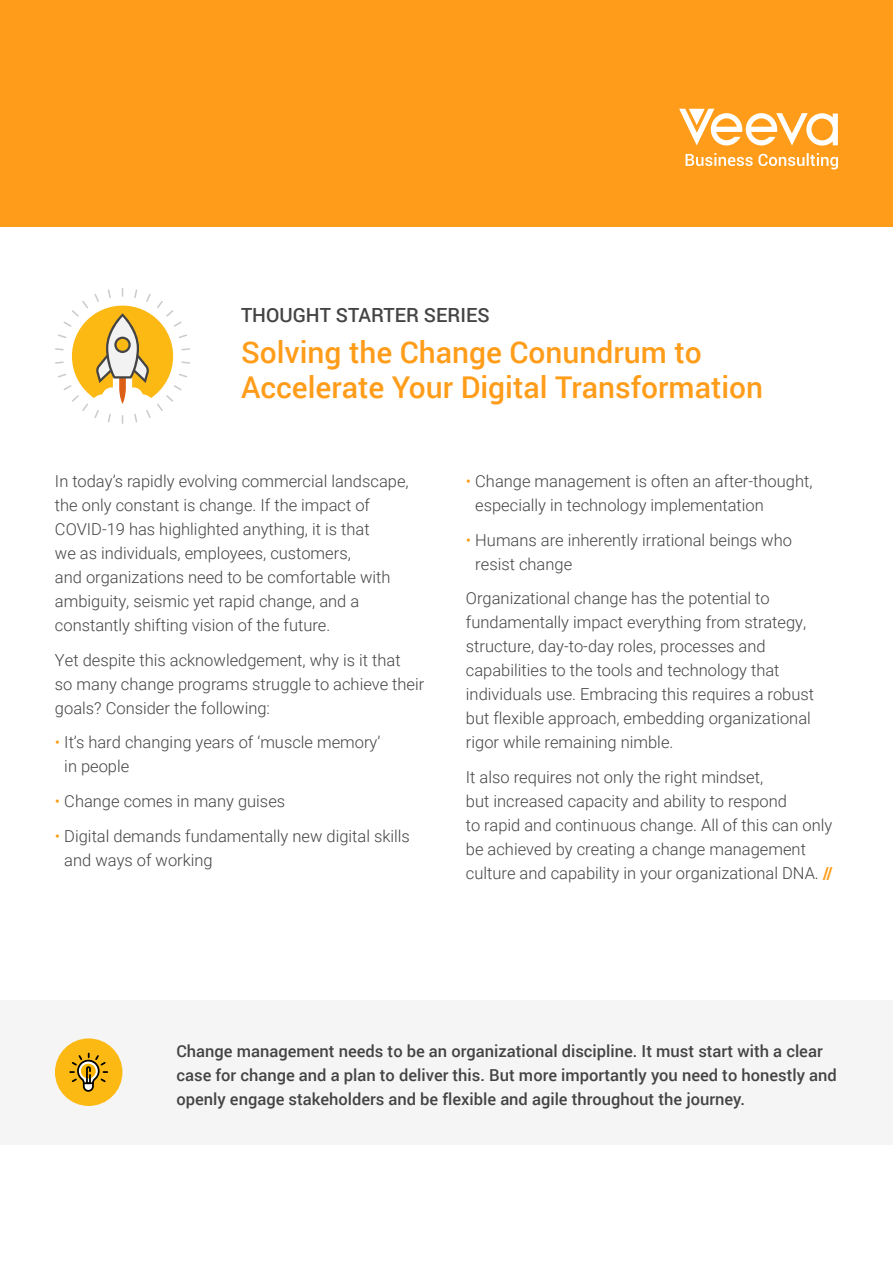
<style>
.page{position:relative;width:893px;height:1263px;background:#fff}
.page>*{position:absolute;margin:0;border:0;box-sizing:border-box;transform-origin:0 0}
.t1{font:500 30px/34.5px "Roboto";color:#ff9d1b}
.t2{font:500 19.5px "Roboto";color:#444}
.Body_Copy{font:300 16.5px/24px "Roboto";color:#444}
.Callout{font:500 16.5px/24px "Roboto";color:#444}
.s1{color:#ff9d1b}
.s2{font-weight:900;color:#ff9d1b}
</style>
<div class="page">
<div style="left:0;top:1000px;width:893px;height:144px;background:#f5f5f5"></div>
<svg style="left:55px;top:288px;width:135px;height:136px"></svg>
<div style="left:0;top:0;width:893px;height:226px;background:#ff9d1b"></div>
<svg style="left:679px;top:109px;width:159px;height:37px"></svg>
<svg style="left:686px;top:153px;width:152px;height:16px"></svg>
<div style="left:55px;top:1038px;width:67px;height:68px;background:#fcb813;border-radius:50%"></div>
<svg style="left:70px;top:1053px;width:37px;height:39px"></svg>
<p class="t2" style="left:241px;top:301px;width:250px">THOUGHT STARTER SERIES</p>
<p class="t1" style="left:241px;top:334px;width:524px">Solving the Change Conundrum to<br>Accelerate Your Digital Transformation</p>
<p class="Body_Copy" style="left:55px;top:468px;width:355px">In today’s rapidly evolving commercial landscape, the only constant is change. If the impact of COVID-19 has highlighted anything, it is that<br>we as individuals, employees, customers,<br>and organizations need to be comfortable with ambiguity, seismic yet rapid change, and a constantly shifting vision of the future.</p>
<p class="Body_Copy" style="left:55px;top:647px;width:371px">Yet despite this acknowledgement, why is it that<br>so many change programs struggle to achieve their goals? Consider the following:</p>
<p class="Body_Copy" style="left:64px;top:730px;width:318px;text-indent:-9px"><span class="s1">•</span> It’s hard changing years of ‘muscle memory’ in people</p>
<p class="Body_Copy" style="left:55px;top:789px;width:232px"><span class="s1">•</span> Change comes in many guises</p>
<p class="Body_Copy" style="left:64px;top:823px;width:347px;text-indent:-9px"><span class="s1">•</span> Digital demands fundamentally new digital skills and ways of working</p>
<p class="Body_Copy" style="left:475px;top:468px;width:339px;text-indent:-9px"><span class="s1">•</span> Change management is often an after-thought, especially in technology implementation</p>
<p class="Body_Copy" style="left:475px;top:527px;width:318px;text-indent:-9px"><span class="s1">•</span> Humans are inherently irrational beings who resist change</p>
<p class="Body_Copy" style="left:466px;top:586px;width:350px">Organizational change has the potential to fundamentally impact everything from strategy, structure, day-to-day roles, processes and capabilities to the tools and technology that individuals use. Embracing this requires a robust but flexible approach, embedding organizational rigor while remaining nimble.</p>
<p class="Body_Copy" style="left:466px;top:765px;width:368px">It also requires not only the right mindset,<br>but increased capacity and ability to respond<br>to rapid and continuous change. All of this can only be achieved by creating a change management culture and capability in your organizational DNA. <span class="s2">//</span></p>
<p class="Callout" style="left:176px;top:1038px;width:662px">Change management needs to be an organizational discipline. It must start with a clear case for change and a plan to deliver this. But more importantly you need to honestly and openly engage stakeholders and be flexible and agile throughout the journey.</p>
</div>
